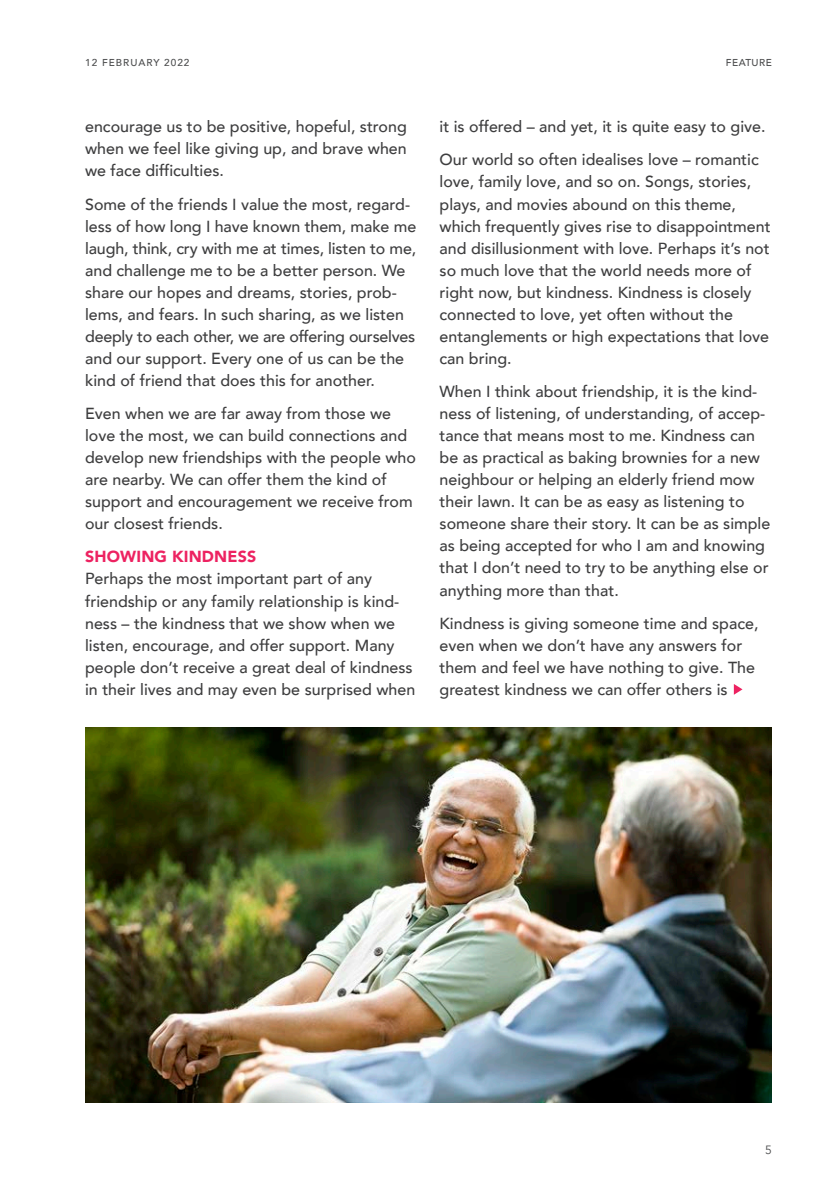
<style>
.page{position:relative;width:840px;height:1191px;background:#fff}
.page>*{position:absolute;margin:0;border:0;box-sizing:border-box;transform-origin:0 0}
.Salvos_Body{font:500 16px/22px "Avenir";color:#3e3e3f}
.Intext_Subhead{font:900 16px "Avenir";letter-spacing:.01em;color:#ed2261}
.t1{font:12px "Avenir";color:#4b4c4d}
.Page_name_-_Right{font:500 10px "Avenir";letter-spacing:.1em;color:#4b4c4d}
</style>
<div class="page">
<svg style="left:733px;top:684px;width:9px;height:11px"></svg>
<img style="left:85px;top:728px;width:686px;height:374px">
<p class="Page_name_-_Right" style="left:85px;top:54px;width:32px">12 Febr</p>
<p class="Page_name_-_Right" style="left:130px;top:54px;width:61px">uary 2022</p>
<p class="Page_name_-_Right" style="left:725px;top:54px;width:47px">FEATU RE</p>
<p class="Salvos_Body" style="left:85px;top:115px;width:323px;text-align:justify">encourage us to be positive, hopeful, strong when we feel like giving up, and brave when we face difficulties.</p>
<p class="Salvos_Body" style="left:85px;top:192px;width:332px">Some of the friends I value the most, regard&shy;less of how long I have known them, make me laugh, think, cry with me at times, listen to me, and challenge me to be a better person. We share our hopes and dreams, stories, prob&shy;lems, and fears. In such sharing, as we listen deeply to each other, we are offering ourselves and our support. Every one of us can be the kind of friend that does this for another.</p>
<p class="Salvos_Body" style="left:85px;top:401px;width:332px">Even when we are far away from those we love the most, we can build connections and develop new friendships with the people who are nearby. We can offer them the kind of support and encouragement we receive from our closest friends.</p>
<p class="Intext_Subhead" style="left:85px;top:543px;width:172px">SHOWING KINDNESS</p>
<p class="Salvos_Body" style="left:85px;top:567px;width:331px">Perhaps the most important part of any friendship or any family relationship is kind&shy;ness – the kindness that we show when we listen, encourage, and offer support. Many people don’t receive a great deal of kindness in their lives and may even be surprised when</p>
<p class="Salvos_Body" style="left:439px;top:115px;width:327px">it is offered – and yet, it is quite easy to give.</p>
<p class="Salvos_Body" style="left:439px;top:148px;width:332px">Our world so often idealises love – romantic love, family love, and so on. Songs, stories, plays, and movies abound on this theme, which frequently gives rise to disappointment and disillusionment with love. Perhaps it’s not so much love that the world needs more of right now, but kindness. Kindness is closely connected to love, yet often without the entanglements or high expectations that love can bring.</p>
<p class="Salvos_Body" style="left:439px;top:379px;width:332px">When I think about friendship, it is the kind&shy;ness of listening, of understanding, of accep&shy;tance that means most to me. Kindness can be as practical as baking brownies for a new neighbour or helping an elderly friend mow their lawn. It can be as easy as listening to someone share their story. It can be as simple as being accepted for who I am and knowing that I don’t need to try to be anything else or anything more than that.</p>
<p class="Salvos_Body" style="left:439px;top:611px;width:320px">Kindness is giving someone time and space, even when we don’t have any answers for them and feel we have nothing to give. The greatest kindness we can offer others is</p>
<p class="t1" style="left:764px;top:1142px;width:8px">5</p>
</div>
